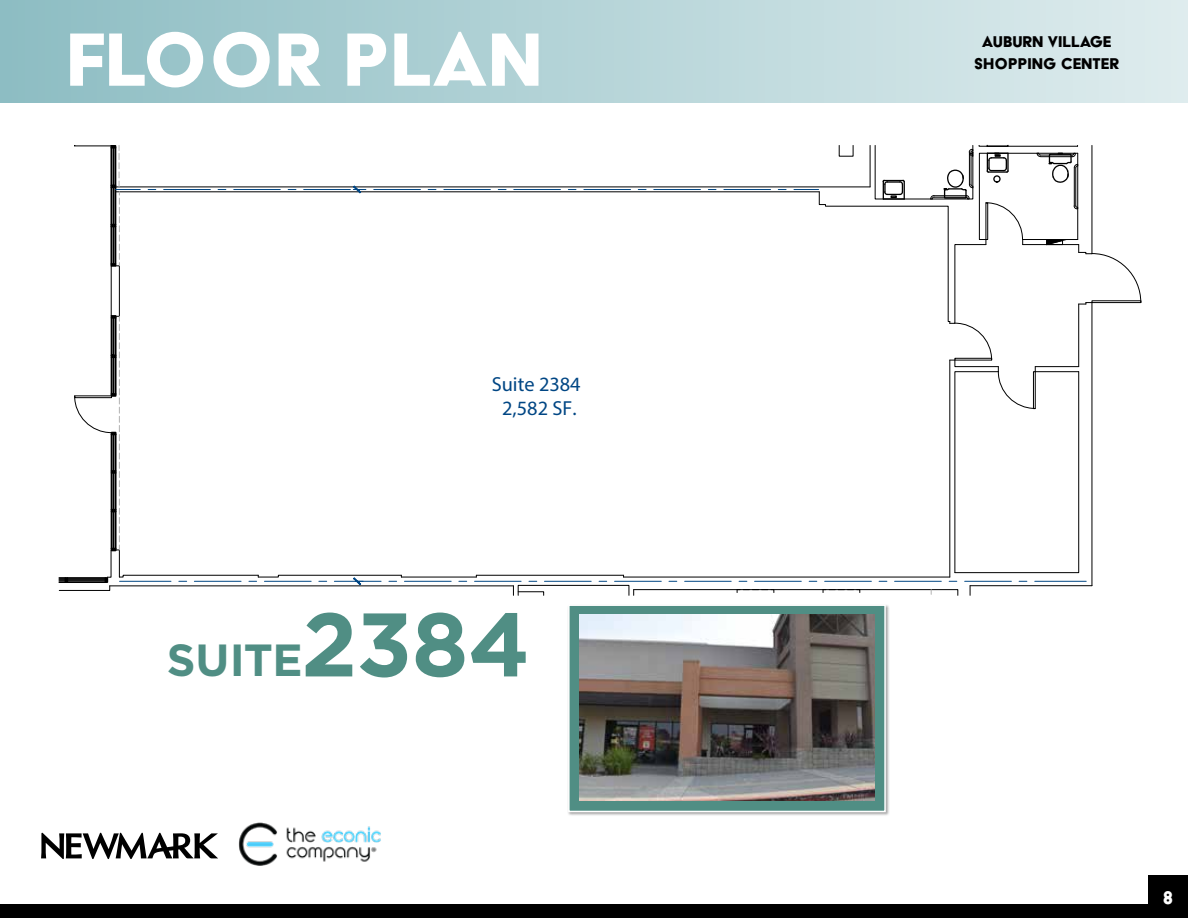
<style>
.page{position:relative;width:1188px;height:918px;background:#fff}
.page>*{position:absolute;margin:0;border:0;box-sizing:border-box;transform-origin:0 0}
.t1{font:87px "Acier BAT Text Solid";color:#fff}
.t2{font:700 45px "Gotham";letter-spacing:-.005em;color:#508e84}
.t3{font:21px "Acier BAT Text Solid";color:#fff}
.t4{font:20.4px "Lucida Sans";color:#004684}
.t5{font:18px/21.6px "Acier BAT Text Solid";color:#000;text-align:center}
.s1{font-size:90px}
</style>
<div class="page">
<div style="left:0;top:0;width:1188px;height:103px;background:linear-gradient(to right,#8dbdc3,#dfecee)"></div>
<div style="left:0;top:905px;width:1188px;height:13px;background:#000"></div>
<div style="left:1148px;top:875px;width:40px;height:43px;background:#000"></div>
<div style="left:567px;top:604px;width:323px;height:213px;background:#000;opacity:.35"></div>
<div style="left:568px;top:604px;width:318px;height:208px;background:#508e84;border:2px solid #fff"></div>
<img style="left:580px;top:614px;width:295px;height:187px">
<hr style="left:949px;top:360px;width:1px;height:217px;background:#000">
<hr style="left:401px;top:577px;width:75px;height:1px;background:#000">
<hr style="left:476px;top:575px;width:148px;height:1px;background:#000">
<hr style="left:624px;top:577px;width:326px;height:1px;background:#000">
<hr style="left:115px;top:191px;width:704px;height:1px;background:#000">
<hr style="left:115px;top:187px;width:755px;height:1px;background:#000">
<hr style="left:110px;top:586px;width:403px;height:1px;background:#000">
<div style="left:518px;top:585px;width:111px;height:11px;border:1px solid #000"></div>
<hr style="left:1091px;top:303px;width:1px;height:283px;background:#000">
<hr style="left:970px;top:585px;width:122px;height:1px;background:#000">
<svg style="left:633px;top:589px;width:325px;height:7px"></svg>
<hr style="left:374px;top:189px;width:46px;height:1px;background:#004684">
<hr style="left:444px;top:189px;width:46px;height:1px;background:#004684">
<hr style="left:514px;top:189px;width:46px;height:1px;background:#004684">
<hr style="left:584px;top:189px;width:47px;height:1px;background:#004684">
<hr style="left:654px;top:189px;width:47px;height:1px;background:#004684">
<hr style="left:724px;top:189px;width:47px;height:1px;background:#004684">
<svg style="left:794px;top:144px;width:348px;height:430px"></svg>
<svg style="left:58px;top:145px;width:344px;height:446px"></svg>
<hr style="left:404px;top:581px;width:47px;height:1px;background:#004684">
<hr style="left:475px;top:581px;width:46px;height:1px;background:#004684">
<svg style="left:513px;top:581px;width:31px;height:15px"></svg>
<hr style="left:544px;top:581px;width:47px;height:1px;background:#004684">
<hr style="left:615px;top:581px;width:46px;height:1px;background:#004684">
<hr style="left:685px;top:581px;width:46px;height:1px;background:#004684">
<hr style="left:755px;top:581px;width:46px;height:1px;background:#004684">
<hr style="left:825px;top:581px;width:46px;height:1px;background:#004684">
<hr style="left:895px;top:581px;width:46px;height:1px;background:#004684">
<hr style="left:965px;top:581px;width:46px;height:1px;background:#004684">
<hr style="left:1035px;top:581px;width:51px;height:1px;background:#004684">
<svg style="left:41px;top:833px;width:177px;height:26px"></svg>
<img style="left:238px;top:822px;width:143px;height:44px">
<h1 class="t1" style="left:66px;top:14px;width:478px">FLOOR PLAN</h1>
<p class="t4" style="left:492px;top:372px;width:90px">Suite 2384</p>
<p class="t4" style="left:502px;top:396px;width:76px">2,582 SF.</p>
<h2 class="t2" style="left:167px;top:631px;width:365px">SUITE<span class="s1">2384</span></h2>
<p class="t5" style="left:974px;top:31px;width:146px">AUBURN VILLAGE<br>SHOPPING CENTER</p>
<p class="t3" style="left:1163px;top:886px;width:12px">8</p>
</div>
